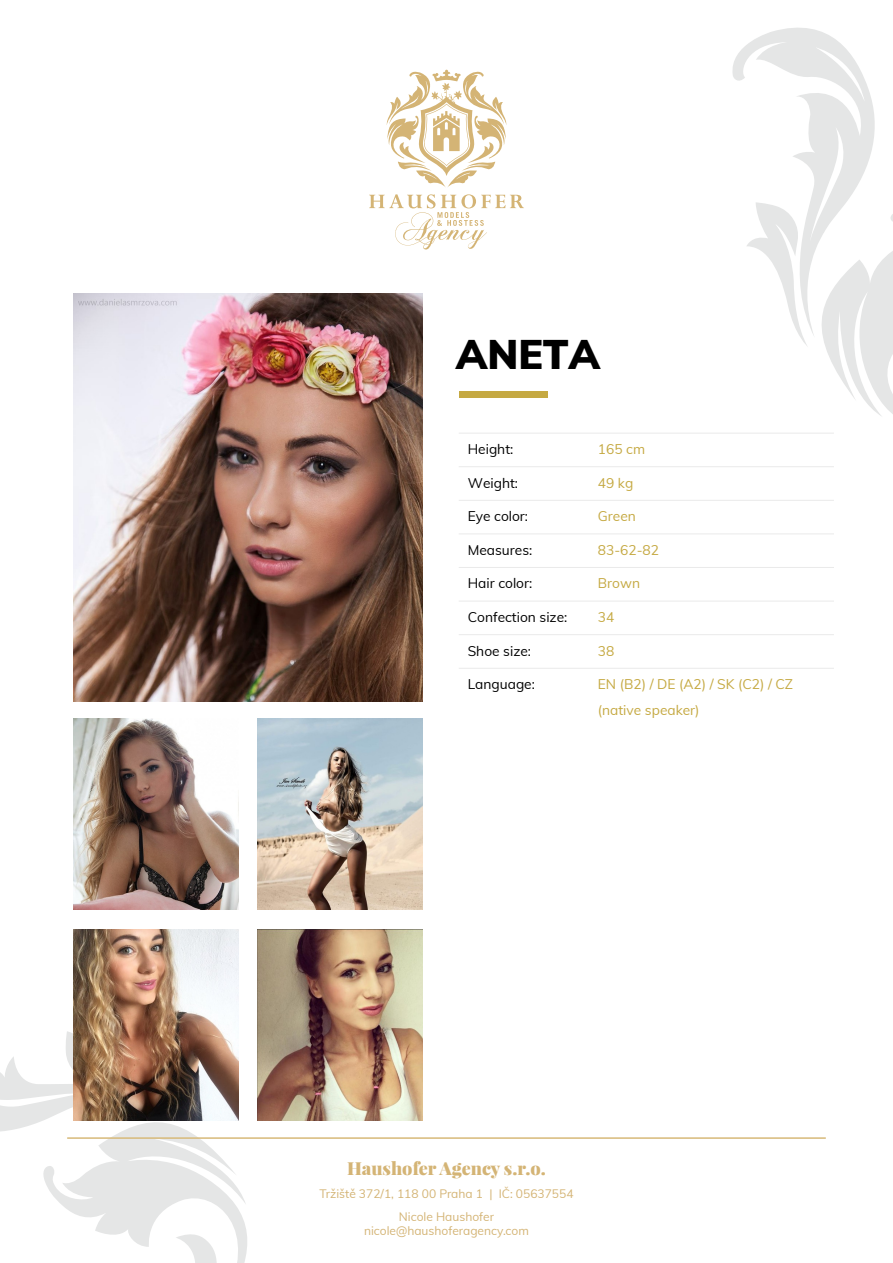
<style>
.page{position:relative;width:893px;height:1263px;background:#fff}
.page>*{position:absolute;margin:0;border:0;box-sizing:border-box;transform-origin:0 0}
.t1{font:900 40.5px "Muli";color:#000}
.t2{font:900 18px "Playfair Display";color:#d4b475}
.t3{font:13.8px "Muli";color:#000}
.t4{font:13.8px/25.5px "Muli";color:#c5a942}
.t5{font:12px/23px "Muli";color:#d4b475;text-align:center}
</style>
<div class="page">
<svg style="left:386px;top:69px;width:121px;height:118px"></svg>
<svg style="left:369px;top:194px;width:155px;height:55px"></svg>
<svg style="left:732px;top:27px;width:161px;height:440px"></svg>
<svg style="left:0;top:968px;width:280px;height:295px"></svg>
<hr style="left:67px;top:1137px;width:759px;height:2px;background:#d7b979">
<div style="left:459px;top:391px;width:89px;height:7px;background:#c5a942"></div>
<hr style="left:459px;top:433px;width:374px;height:1px;background:#eaeaea">
<hr style="left:459px;top:466px;width:374px;height:1px;background:#eaeaea">
<hr style="left:459px;top:500px;width:374px;height:1px;background:#eaeaea">
<hr style="left:459px;top:533px;width:374px;height:1px;background:#eaeaea">
<hr style="left:459px;top:567px;width:374px;height:1px;background:#eaeaea">
<hr style="left:459px;top:601px;width:374px;height:1px;background:#eaeaea">
<hr style="left:459px;top:634px;width:374px;height:1px;background:#eaeaea">
<hr style="left:459px;top:668px;width:374px;height:1px;background:#eaeaea">
<img style="left:74px;top:293px;width:349px;height:409px">
<img style="left:74px;top:719px;width:165px;height:191px">
<img style="left:258px;top:719px;width:165px;height:191px">
<img style="left:74px;top:929px;width:165px;height:191px">
<img style="left:258px;top:929px;width:165px;height:191px">
<h1 class="t1" style="left:456px;top:329px;width:145px">ANETA</h1>
<p class="t3" style="left:468px;top:440px;width:47px">Height:</p>
<p class="t4" style="left:598px;top:436px;width:49px">165 cm</p>
<p class="t3" style="left:468px;top:474px;width:52px">Weight:</p>
<p class="t4" style="left:598px;top:470px;width:37px">49 kg</p>
<p class="t3" style="left:468px;top:507px;width:62px">Eye color:</p>
<p class="t4" style="left:598px;top:503px;width:40px">Green</p>
<p class="t3" style="left:468px;top:541px;width:66px">Measures:</p>
<p class="t4" style="left:598px;top:537px;width:63px">83-62-82</p>
<p class="t3" style="left:468px;top:574px;width:66px">Hair color:</p>
<p class="t4" style="left:598px;top:570px;width:44px">Brown</p>
<p class="t3" style="left:468px;top:608px;width:101px">Confection size:</p>
<p class="t4" style="left:598px;top:604px;width:18px">34</p>
<p class="t3" style="left:468px;top:642px;width:65px">Shoe size:</p>
<p class="t4" style="left:598px;top:638px;width:18px">38</p>
<p class="t3" style="left:468px;top:675px;width:69px">Language:</p>
<p class="t4" style="left:598px;top:671px;width:197px">EN (B2) / DE (A2) / SK (C2) / CZ (native speaker)</p>
<h2 class="t2" style="left:347px;top:1156px;width:200px">Haushofer Agency s.r.o.</h2>
<p class="t5" style="left:319px;top:1181px;width:256px">Tržiště 372/1, 118 00 Praha 1 | IČ: 05637554<br>Nicole Haushofer</p>
<p class="t5" style="left:364px;top:1218px;width:166px">nicole@haushoferagency.com</p>
</div>
